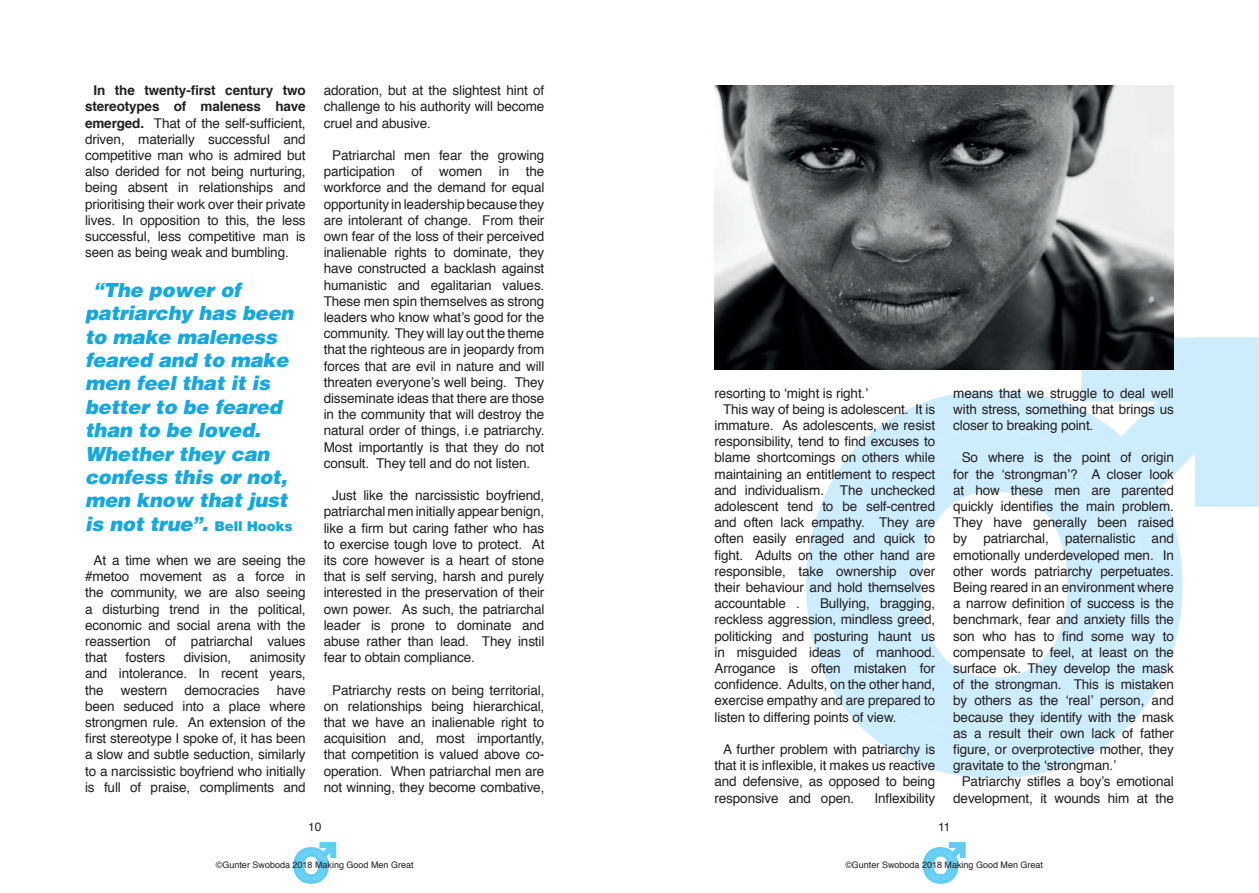
<style>
.page{position:relative;width:1259px;height:893px;background:#fff}
.page>*{position:absolute;margin:0;border:0;box-sizing:border-box;transform-origin:0 0}
.t1{font:italic 900 19.5px/23.4px "Helvetica";letter-spacing:-.01em;color:#13a8e1}
.t2{font:13.5px/16.2px "Helvetica";letter-spacing:-.01em;color:#231f20;text-align:justify}
.t3{font:12px "Helvetica";color:#231f20}
.t4{font:9px "Helvetica";color:#231f20}
.s1{font-weight:700}
.s2{font-style:normal;font-size:13.5px}
</style>
<div class="page">
<svg style="left:293px;top:842px;width:43px;height:42px"></svg>
<svg style="left:922px;top:842px;width:43px;height:42px"></svg>
<svg style="left:806px;top:390px;width:376px;height:388px;fill:#cdecfc"></svg>
<svg style="left:1078px;top:337px;width:181px;height:187px;background:#d3eefc"></svg>
<img style="left:714px;top:85px;width:460px;height:285px">
<p class="t2" style="left:85px;top:83px;width:222px;text-indent:9px"><span class="s1">In the twenty-first century two stereotypes of maleness have emerged.</span> That of the self-sufficient, driven, materially successful and competitive man who is admired but also derided for not being nurturing, being absent in relationships and prioritising their work over their private lives. In opposition to this, the less successful, less competitive man is seen as being weak and bumbling.</p>
<h1 class="t1" style="left:85px;top:277px;width:210px;text-indent:9px">“The power of patriarchy has been to make maleness feared and to make men feel that it is better to be feared than to be loved.<br>Whether they can confess this or not, men know that just is not true”. <span class="s2">Bell Hooks</span></h1>
<p class="t2" style="left:85px;top:553px;width:222px;text-indent:9px">At a time when we are seeing the #metoo movement as a force in the community, we are also seeing a disturbing trend in the political, economic and social arena with the reassertion of patriarchal values that</p>
<p class="t2" style="left:126px;top:650px;width:41px">fosters</p>
<p class="t2" style="left:184px;top:650px;width:49px">division,</p>
<p class="t2" style="left:85px;top:650px;width:222px;text-indent:165px">animosity and intolerance. In recent years, the</p>
<p class="t2" style="left:85px;top:682px;width:222px;text-indent:192px">have been seduced into a place where strongmen rule. An extension of the first stereotype I spoke of, it has been a slow and subtle seduction, similarly to a narcissistic boyfriend who initially is full of praise, compliments and</p>
<p class="t2" style="left:121px;top:682px;width:48px">western</p>
<p class="t2" style="left:184px;top:682px;width:77px">democracies</p>
<p class="t2" style="left:324px;top:83px;width:222px">adoration, but at the slightest hint of challenge to his authority will become cruel and abusive.</p>
<p class="t2" style="left:324px;top:148px;width:222px;text-indent:9px">Patriarchal men fear the growing participation of women in the workforce and the demand for equal opportunity in leadership because they are intolerant of change. From their own fear of the loss of their perceived inalienable rights to dominate, they have constructed a backlash against humanistic and egalitarian values.<br>These men spin themselves as strong leaders who know what’s good for the community. They will lay out the theme that the righteous are in jeopardy from forces that are evil in nature and will threaten everyone’s well being. They disseminate ideas that there are those in the community that will destroy the natural order of things, i.e patriarchy.<br>Most importantly is that they do not consult. They tell and do not listen.</p>
<p class="t2" style="left:324px;top:488px;width:222px;text-indent:9px">Just like the narcissistic boyfriend, patriarchal men initially appear benign, like a firm but caring father who has to exercise tough love to protect. At its core however is a heart of stone that is self serving, harsh and purely interested in the preservation of their own power. As such, the patriarchal leader is prone to dominate and abuse rather than lead. They instil fear to obtain compliance.</p>
<p class="t2" style="left:324px;top:682px;width:222px;text-indent:9px">Patriarchy rests on being territorial, on relationships being hierarchical, that we have an inalienable right to acquisition and, most importantly, that competition is valued above co&shy;operation. When patriarchal men are not winning, they become combative,</p>
<p class="t2" style="left:714px;top:385px;width:155px">resorting to ‘might is right.’</p>
<p class="t2" style="left:723px;top:401px;width:214px">This way of being is adolescent. It is</p>
<p class="t2" style="left:714px;top:417px;width:222px">immature. As adolescents, we resist</p>
<p class="t2" style="left:714px;top:434px;width:222px">responsibility, tend to find excuses to</p>
<p class="t2" style="left:714px;top:450px;width:222px">blame shortcomings on others while</p>
<p class="t2" style="left:714px;top:466px;width:222px">maintaining an entitlement to respect</p>
<p class="t2" style="left:714px;top:482px;width:222px">and individualism. The unchecked</p>
<p class="t2" style="left:714px;top:498px;width:222px">adolescent tend to be self-centred</p>
<p class="t2" style="left:714px;top:515px;width:222px">and often lack empathy. They are</p>
<p class="t2" style="left:714px;top:531px;width:222px">often easily enraged and quick to</p>
<p class="t2" style="left:714px;top:547px;width:222px">fight. Adults on the other hand are</p>
<p class="t2" style="left:714px;top:563px;width:222px">responsible, take ownership over</p>
<p class="t2" style="left:714px;top:579px;width:222px">their behaviour and hold themselves</p>
<p class="t2" style="left:714px;top:596px;width:87px">accountable .</p>
<p class="t2" style="left:714px;top:596px;width:222px;text-indent:105px">Bullying, bragging, reckless aggression, mindless greed, politicking and posturing haunt us in misguided ideas of manhood.<br>Arrogance is often mistaken for confidence. Adults, on the other hand, exercise empathy and are prepared to listen to differing points of view.</p>
<p class="t2" style="left:714px;top:741px;width:222px;text-indent:9px">A further problem with patriarchy is that it is inflexible, it makes us reactive and defensive, as opposed to being responsive and open.</p>
<p class="t2" style="left:874px;top:790px;width:62px">Inflexibility</p>
<p class="t2" style="left:953px;top:385px;width:222px">means that we struggle to deal well with stress, something that brings us closer to breaking point.</p>
<p class="t2" style="left:953px;top:450px;width:222px;text-indent:9px">So where is the point of origin for the ‘strongman’? A closer look at how these men are parented quickly identifies the main problem.<br>They have generally been raised by patriarchal, paternalistic and emotionally underdeveloped men. In other words patriarchy perpetuates.<br>Being reared in an environment where a narrow definition of success is the benchmark, fear and anxiety fills the son who has to find some way to compensate to feel, at least on the surface ok. They develop the mask of the strongman. This is mistaken by others as the ‘real’ person, and because they identify with the mask as a result their own lack of father figure, or overprotective mother, they gravitate to the ‘strongman.’</p>
<p class="t2" style="left:953px;top:774px;width:222px;text-align:right">Patriarchy stifles a boy’s emotional development, it wounds him at the</p>
<p class="t3" style="left:308px;top:817px;width:15px">10</p>
<p class="t3" style="left:938px;top:817px;width:14px">11</p>
<p class="t4" style="left:216px;top:857px;width:199px">©Gunter Swoboda 2018 Making Good Men Great</p>
<p class="t4" style="left:845px;top:857px;width:199px">©Gunter Swoboda 2018 Making Good Men Great</p>
</div>
